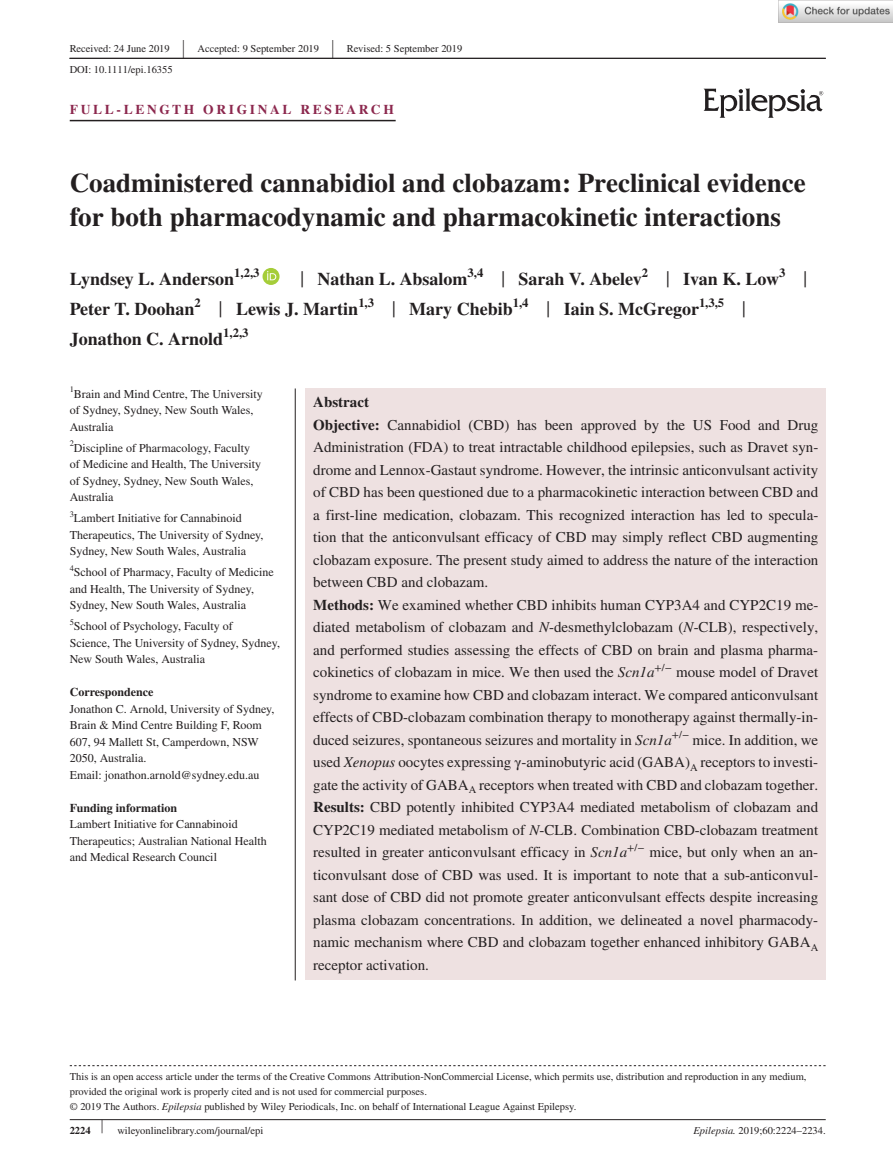
<style>
.page{position:relative;width:893px;height:1174px;background:#fff}
.page>*{position:absolute;margin:0;border:0;box-sizing:border-box;transform-origin:0 0}
.t1{font:700 27px/34.5px "STIX";color:#231f20}
.t2{font:26.55px "STIX";color:#231f20;scale:.4 1}
.t3{font:700 18px/30px "STIX";color:#231f20}
.t4{font:15px/22.5px "STIX";color:#231f20;text-align:justify}
.t5{font:700 13.5px "STIX";letter-spacing:.2em;color:#8c284e}
.t6{font:700 12.6px "STIX";color:#231f20}
.t7{font:12px/16.5px "STIX";color:#231f20}
.t8{font:700 12px "STIX";color:#231f20}
.t9{font:10.5px/15px "STIX";color:#231f20}
.t10{font:8.4px "STIX";color:#231f20}
.s1{font-weight:400;font-size:23.4px}
.s2{font-weight:700}
.s3{font-style:italic}
.s4{font-size:19.5px}
</style>
<div class="page">
<hr style="left:70px;top:1119px;width:756px;height:1px;background:#231f20">
<hr style="left:69px;top:58px;width:757px;height:1px;background:#231f20">
<svg style="left:704px;top:88px;width:119px;height:30px"></svg>
<hr style="left:70px;top:120px;width:326px;height:1px;background:#231f20">
<svg style="left:263px;top:268px;width:17px;height:17px"></svg>
<svg style="left:267px;top:271px;width:9px;height:9px"></svg>
<svg style="left:70px;top:1065px;width:756px;height:1px"></svg>
<div style="left:306px;top:388px;width:520px;height:592px;background:#eee1e1"></div>
<hr style="left:295px;top:388px;width:1px;height:592px;background:#231f20">
<img style="left:779px;top:0;width:114px;height:23px">
<p class="t9" style="left:70px;top:41px;width:102px">Received: 24 June 2019</p>
<h2 class="t2" style="left:183px;top:31px;width:7px">|</h2>
<p class="t9" style="left:198px;top:41px;width:123px">Accepted: 9 September 2019</p>
<h2 class="t2" style="left:332px;top:31px;width:7px">|</h2>
<p class="t9" style="left:347px;top:41px;width:117px">Revised: 5 September 2019</p>
<p class="t9" style="left:70px;top:63px;width:104px">DOI: 10.1111/epi.16355</p>
<p class="t5" style="left:70px;top:101px;width:326px">FULL‐LENGTH ORIGINAL RESEARCH</p>
<h1 class="t1" style="left:70px;top:165px;width:737px">Coadministered cannabidiol and clobazam: Preclinical evidence for both pharmacodynamic and pharmacokinetic interactions</h1>
<p class="t3" style="left:70px;top:264px;width:191px">Lyndsey L. Anderson<sup>1,2,3</sup></p>
<p class="t3" style="left:70px;top:264px;width:739px;text-indent:231px"><span class="s1">|</span> Nathan L. Absalom<sup>3,4</sup> <span class="s1">|</span> Sarah V. Abelev<sup>2</sup> <span class="s1">|</span> Ivan K. Low<sup>3</sup> <span class="s1">|<br></span>Peter T. Doohan<sup>2</sup> <span class="s1">|</span> Lewis J. Martin<sup>1,3</sup> <span class="s1">|</span> Mary Chebib<sup>1,4</sup> <span class="s1">|</span> Iain S. McGregor<sup>1,3,5</sup> <span class="s1">|<br></span>Jonathon C. Arnold</p>
<p class="t6" style="left:223px;top:325px;width:27px">1,2,3</p>
<p class="t7" style="left:70px;top:386px;width:194px"><sup>1</sup>Brain and Mind Centre, The University of Sydney, Sydney, New South Wales,<br>Australia</p>
<p class="t10" style="left:70px;top:437px;width:6px">2</p>
<p class="t7" style="left:70px;top:440px;width:193px;text-indent:4px">Discipline of Pharmacology, Faculty of Medicine and Health, The University of Sydney, Sydney, New South Wales,<br>Australia</p>
<p class="t10" style="left:70px;top:508px;width:6px">3</p>
<p class="t7" style="left:70px;top:510px;width:195px;text-indent:4px">Lambert Initiative for Cannabinoid<br>Therapeutics, The University of Sydney,<br>Sydney, New South Wales, Australia</p>
<p class="t10" style="left:70px;top:562px;width:6px">4</p>
<p class="t7" style="left:70px;top:564px;width:206px;text-indent:4px">School of Pharmacy, Faculty of Medicine and Health, The University of Sydney,<br>Sydney, New South Wales, Australia</p>
<p class="t10" style="left:70px;top:616px;width:6px">5</p>
<p class="t7" style="left:70px;top:618px;width:212px;text-indent:4px">School of Psychology, Faculty of<br>Science, The University of Sydney, Sydney,<br>New South Wales, Australia</p>
<p class="t8" style="left:70px;top:685px;width:85px">Correspondence</p>
<p class="t7" style="left:70px;top:701px;width:206px">Jonathon C. Arnold, University of Sydney, Brain &amp; Mind Centre Building F, Room 607, 94 Mallett St, Camperdown, NSW 2050, Australia.<br>Email: jonathon.arnold@sydney.edu.au</p>
<p class="t8" style="left:70px;top:800px;width:109px">Funding information</p>
<p class="t7" style="left:70px;top:816px;width:199px">Lambert Initiative for Cannabinoid<br>Therapeutics; Australian National Health and Medical Research Council</p>
<p class="t4" style="left:313px;top:392px;width:507px;text-align:left"><span class="s2">Abstract<br>Objective:</span> Cannabidiol (CBD) has been approved by the US Food and Drug Administration (FDA) to treat intractable childhood epilepsies, such as Dravet syn&shy;drome and Lennox‐Gastaut syndrome. However, the intrinsic anticonvulsant activity of CBD has been questioned due to a pharmacokinetic interaction between CBD and a first‐line medication, clobazam. This recognized interaction has led to specula&shy;tion that the anticonvulsant efficacy of CBD may simply reflect CBD augmenting clobazam exposure. The present study aimed to address the nature of the interaction between CBD and clobazam.<br><span class="s2">Methods:</span> We examined whether CBD inhibits human CYP3A4 and CYP2C19 me&shy;diated metabolism of clobazam and <span class="s3">N</span>‐desmethylclobazam (<span class="s3">N</span>‐CLB), respectively, and performed studies assessing the effects of CBD on brain and plasma pharma&shy;cokinetics of clobazam in mice. We then used the <span class="s3">Scn1a</span></p>
<p class="t9" style="left:655px;top:660px;width:19px">+/−</p>
<p class="t4" style="left:313px;top:662px;width:507px;text-indent:363px">mouse model of Dravet syndrome to examine how CBD and clobazam interact. We compared anticonvulsant effects of CBD‐clobazam combination therapy to monotherapy against thermally‐in&shy;duced seizures, spontaneous seizures and mortality in <span class="s3">Scn1a</span></p>
<p class="t9" style="left:672px;top:728px;width:19px">+/−</p>
<p class="t4" style="left:313px;top:729px;width:507px;text-indent:379px">mice. In addition, we used <span class="s3">Xenopus</span> oocytes expressing γ‐aminobutyric acid (GABA)<sub>A</sub> receptors to investi&shy;gate the activity of GABA<sub>A</sub> receptors when treated with CBD and clobazam together.<br><span class="s2">Results:</span> CBD potently inhibited CYP3A4 mediated metabolism of clobazam and CYP2C19 mediated metabolism of <span class="s3">N</span>‐CLB. Combination CBD‐clobazam treatment resulted in greater anticonvulsant efficacy in <span class="s3">Scn1a</span></p>
<p class="t9" style="left:627px;top:840px;width:19px">+/−</p>
<p class="t4" style="left:313px;top:842px;width:507px;text-indent:336px">mice, but only when an an&shy;ticonvulsant dose of CBD was used. It is important to note that a sub‐anticonvul&shy;sant dose of CBD did not promote greater anticonvulsant effects despite increasing plasma clobazam concentrations. In addition, we delineated a novel pharmacody&shy;namic mechanism where CBD and clobazam together enhanced inhibitory GABA<sub>A </sub>receptor activation.</p>
<p class="t9" style="left:70px;top:1069px;width:738px">This is an open access article under the terms of the Creative Commons Attribution‐NonCommercial License, which permits use, distribution and reproduction in any medium, provided the original work is properly cited and is not used for commercial purposes.<br>© 2019 The Authors. <span class="s3">Epilepsia</span> published by Wiley Periodicals, Inc. on behalf of International League Against Epilepsy.</p>
<p class="t9" style="left:70px;top:1123px;width:195px"><span class="s2">2224</span> <span class="s4">|</span> wileyonlinelibrary.com/journal/epi</p>
<p class="t9" style="left:693px;top:1123px;width:134px"><span class="s3">Epilepsia.</span> 2019;60:2224–2234.</p>
</div>
